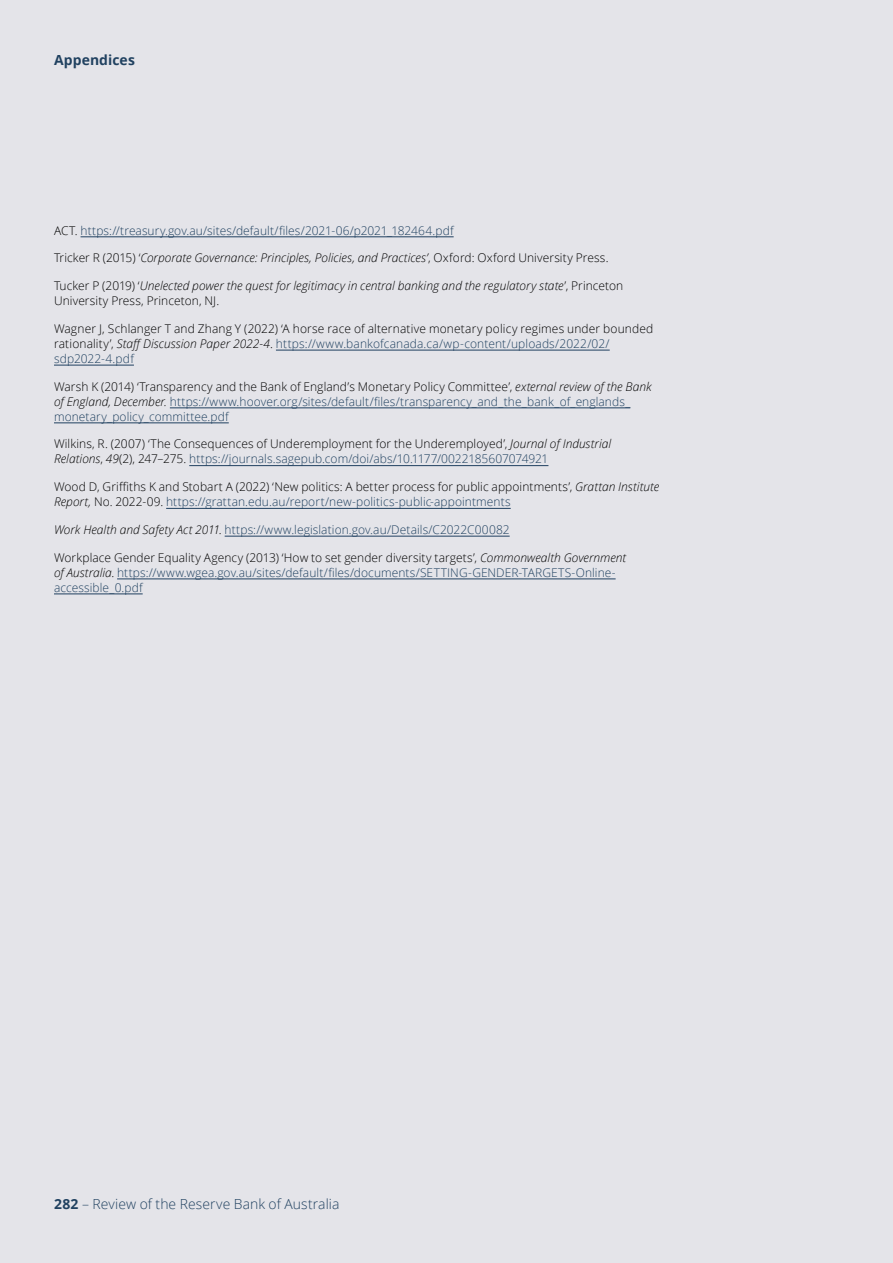
<style>
.page{position:relative;width:893px;height:1263px;background:#e4e4e9}
.page>*{position:absolute;margin:0;border:0;box-sizing:border-box;transform-origin:0 0}
.t1{font:300 13.95px "Open Sans";letter-spacing:.005em;color:#204160}
.t2{font:700 13.95px "Open Sans";letter-spacing:.005em;color:#204160}
.Body_text{font:300 12px/15px "Open Sans";letter-spacing:.005em;color:#204160}
.Body_text-2{font:300 12px/15px "Open Sans";letter-spacing:.005em;color:#000}
.Body_text-3{font:italic 300 12px/15px "Open Sans";color:#000}
.s1{color:#000}
.s2{font-style:normal}
.s3{font-style:italic}
.s4{color:#204160}
.s5{font-style:italic;color:#000}
.s6{font-weight:700}
</style>
<div class="page">
<hr style="left:81px;top:237px;width:373px;height:1px;background:#204060">
<hr style="left:276px;top:350px;width:334px;height:1px;background:#204060">
<hr style="left:54px;top:365px;width:80px;height:1px;background:#204060">
<hr style="left:170px;top:408px;width:460px;height:1px;background:#204060">
<hr style="left:54px;top:423px;width:175px;height:1px;background:#204060">
<hr style="left:189px;top:465px;width:359px;height:1px;background:#204060">
<hr style="left:166px;top:508px;width:345px;height:1px;background:#204060">
<hr style="left:225px;top:536px;width:285px;height:1px;background:#204060">
<hr style="left:117px;top:579px;width:499px;height:1px;background:#204060">
<hr style="left:54px;top:594px;width:89px;height:1px;background:#204060">
<p class="t2" style="left:54px;top:50px;width:82px">Appendices</p>
<p class="Body_text" style="left:54px;top:222px;width:401px"><span class="s1">ACT.</span> https://treasury.gov.au/sites/default/files/2021-06/p2021_182464.pdf</p>
<p class="Body_text-3" style="left:54px;top:250px;width:556px"><span class="s2">Tricker R (2015) ‘</span>Corporate Governance: Principles, Policies, and Practices’<span class="s2">, Oxford: Oxford University Press.</span></p>
<p class="Body_text-3" style="left:54px;top:278px;width:571px"><span class="s2">Tucker P (2019) ‘</span>Unelected power the quest for legitimacy in central banking and the regulatory state<span class="s2">’, Princeton<br>University Press, Princeton, NJ.</span></p>
<p class="Body_text-2" style="left:54px;top:321px;width:601px">Wagner J, Schlanger T and Zhang Y (2022) ‘A horse race of alternative monetary policy regimes under bounded rationality’, <span class="s3">Staff Discussion Paper 2022-4</span>. <span class="s4">https://www.bankofcanada.ca/wp-content/uploads/2022/02/ sdp2022-4.pdf</span></p>
<p class="Body_text" style="left:54px;top:378px;width:599px"><span class="s1">Warsh K (2014) ‘Transparency and the Bank of England’s Monetary Policy Committee’,</span> <span class="s5">external review of the Bank of England, December.</span> https://www.hoover.org/sites/default/files/transparency_and_the_bank_of_englands_ monetary_policy_committee.pdf</p>
<p class="Body_text-2" style="left:54px;top:436px;width:559px">Wilkins, R. (2007) ‘The Consequences of Underemployment for the Underemployed’, <span class="s3">Journal of Industrial<br>Relations</span>, <span class="s3">49</span>(2), 247–275. <span class="s4">https://journals.sagepub.com/doi/abs/10.1177/0022185607074921</span></p>
<p class="Body_text-2" style="left:54px;top:479px;width:607px">Wood D, Griffiths K and Stobart A (2022) ‘New politics: A better process for public appointments’, <span class="s3">Grattan Institute<br>Report,</span> No. 2022-09. <span class="s4">https://grattan.edu.au/report/new-politics-public-appointments</span></p>
<p class="Body_text" style="left:54px;top:522px;width:457px"><span class="s5">Work Health and Safety Act 2011</span><span class="s1">.</span> https://www.legislation.gov.au/Details/C2022C00082</p>
<p class="Body_text" style="left:54px;top:549px;width:574px"><span class="s1">Workplace Gender Equality Agency (2013) ‘How to set gender diversity targets’,</span> <span class="s5">Commonwealth Government of Australia</span><span class="s1">.</span> https://www.wgea.gov.au/sites/default/files/documents/SETTING-GENDER-TARGETS-Online&shy;accessible_0.pdf</p>
<p class="t1" style="left:54px;top:1194px;width:287px"><span class="s6">282</span> – Review of the Reserve Bank of Australia</p>
</div>
